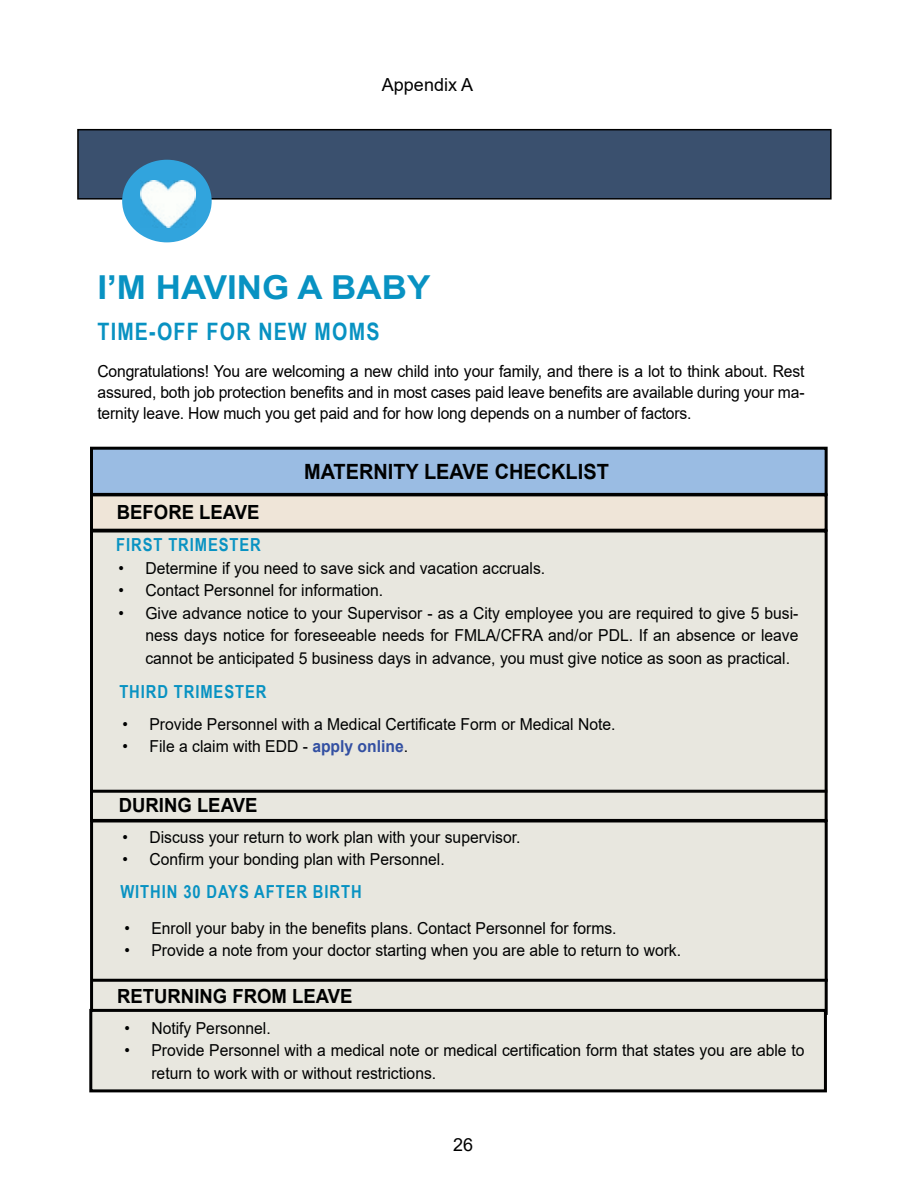
<style>
.page{position:relative;width:918px;height:1188px;background:#fff}
.page>*{position:absolute;margin:0;border:0;box-sizing:border-box;transform-origin:0 0}
.t1{font:700 33px "Arial";color:#0892c2;scale:1.06 1}
.t2{font:700 24px "Arial Narrow";letter-spacing:.05em;color:#0892c2}
.t3{font:700 21px "Arial";color:#000101;scale:.95 1}
.t4{font:700 19.5px "Arial";color:#000101;scale:.95 1}
.t5{font:700 18px "Arial Narrow";letter-spacing:.05em;color:#0892c2}
.t6{font:18px "Arial";color:#000101}
.t7{font:18px "Arial";color:#000}
.t8{font:16.5px/22.5px "Arial";color:#000101;text-align:justify;scale:.95 1}
.s1{font-weight:700;color:#3350a2}
</style>
<div class="page">
<div style="left:78px;top:130px;width:753px;height:69px;background:#3a506e"></div>
<div style="left:77px;top:129px;width:755px;height:71px;border:2px solid #000"></div>
<div style="left:122px;top:160px;width:90px;height:82px;background:#31a4dd;border-radius:50%"></div>
<img style="left:140px;top:181px;width:55px;height:47px">
<div style="left:90px;top:447px;width:738px;height:49px;background:#9abce3;border:3px solid #000101"></div>
<div style="left:92px;top:495px;width:734px;height:35px;background:#efe5d8"></div>
<div style="left:90px;top:493px;width:738px;height:39px;border:3px solid #000"></div>
<div style="left:92px;top:531px;width:734px;height:289px;background:#e8e7df"></div>
<div style="left:90px;top:530px;width:738px;height:292px;border:3px solid #000"></div>
<div style="left:92px;top:821px;width:734px;height:192px;background:#e8e7df"></div>
<div style="left:90px;top:819px;width:738px;height:196px;border:3px solid #000"></div>
<div style="left:91px;top:1010px;width:734px;height:81px;background:#e8e7df"></div>
<div style="left:89px;top:1009px;width:738px;height:83px;border:3px solid #000"></div>
<hr style="left:91px;top:790px;width:736px;height:3px;background:#000">
<hr style="left:91px;top:979px;width:737px;height:3px;background:#000">
<p class="t6" style="left:382px;top:72px;width:93px">Appendix A</p>
<h1 class="t1" style="left:97px;top:265px;width:316px">I’M HAVING A BABY</h1>
<h2 class="t2" style="left:97px;top:313px;width:284px">TIME-OFF FOR NEW MOMS</h2>
<p class="t8" style="left:97px;top:361px;width:746px;line-height:21px">Congratulations! You are welcoming a new child into your family, and there is a lot to think about. Rest assured, both job protection benefits and in most cases paid leave benefits are available during your ma&shy;ternity leave. How much you get paid and for how long depends on a number of factors.</p>
<p class="t4" style="left:117px;top:498px;width:152px">BEFORE LEAVE</p>
<p class="t3" style="left:304px;top:457px;width:322px">MATERNITY LEAVE CHECKLIST</p>
<p class="t5" style="left:116px;top:531px;width:146px">FIRST TRIMESTER</p>
<p class="t8" style="left:118px;top:556px;width:451px">• Determine if you need to save sick and vacation accruals.</p>
<p class="t8" style="left:118px;top:579px;width:280px">• Contact Personnel for information.</p>
<p class="t8" style="left:145px;top:601px;width:689px;text-indent:-27px">• Give advance notice to your Supervisor - as a City employee you are required to give 5 busi&shy;ness days notice for foreseeable needs for FMLA/CFRA and/or PDL. If an absence or leave cannot be anticipated 5 business days in advance, you must give notice as soon as practical.</p>
<p class="t5" style="left:119px;top:678px;width:149px">THIRD TRIMESTER</p>
<p class="t8" style="left:122px;top:713px;width:520px">• Provide Personnel with a Medical Certificate Form or Medical Note.</p>
<p class="t8" style="left:122px;top:735px;width:302px">• File a claim with EDD - <span class="s1">apply online</span>.</p>
<p class="t4" style="left:119px;top:791px;width:147px">DURING LEAVE</p>
<p class="t8" style="left:122px;top:825px;width:421px">• Discuss your return to work plan with your supervisor.</p>
<p class="t8" style="left:122px;top:848px;width:341px">• Confirm your bonding plan with Personnel.</p>
<p class="t5" style="left:120px;top:878px;width:243px">WITHIN 30 DAYS AFTER BIRTH</p>
<p class="t8" style="left:124px;top:917px;width:520px">• Enroll your baby in the benefits plans. Contact Personnel for forms.</p>
<p class="t8" style="left:124px;top:939px;width:587px">• Provide a note from your doctor starting when you are able to return to work.</p>
<p class="t4" style="left:117px;top:982px;width:249px">RETURNING FROM LEAVE</p>
<p class="t8" style="left:124px;top:1017px;width:156px">• Notify Personnel.</p>
<p class="t8" style="left:151px;top:1039px;width:689px;text-indent:-27px">• Provide Personnel with a medical note or medical certification form that states you are able to return to work with or without restrictions.</p>
<p class="t7" style="left:453px;top:1133px;width:22px">26</p>
</div>
